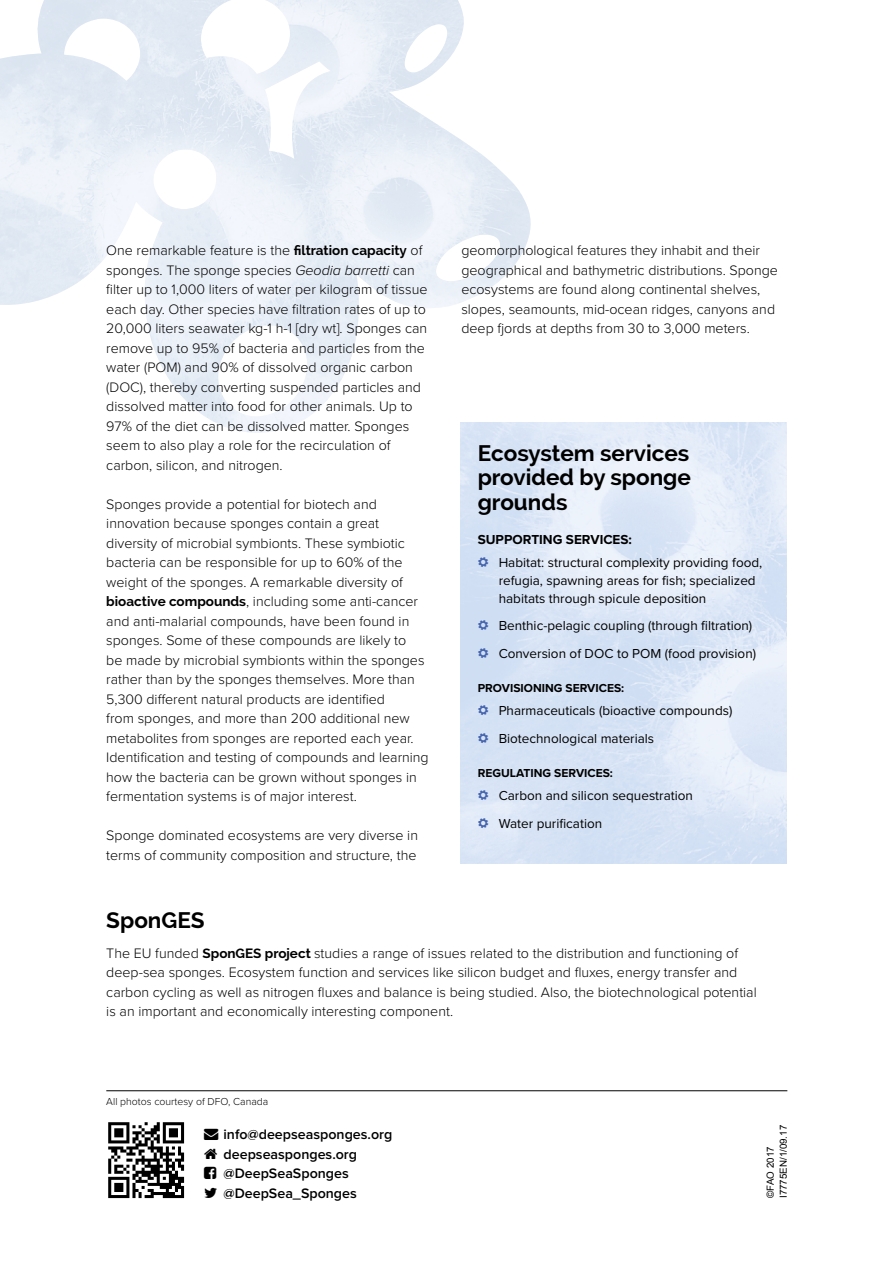
<style>
.page{position:relative;width:893px;height:1263px;background:#fff}
.page>*{position:absolute;margin:0;border:0;box-sizing:border-box;transform-origin:0 0}
.t1{font:700 22.5px/24.5px "Raleway";color:#000;text-align:justify}
.t2{font:300 14.25px/19.5px "Proxima Nova";color:#000}
.t3{font:600 14.25px/19.5px "Proxima Nova";color:#000}
.t4{font:13.5px/27.8px "Proxima Nova";color:#000}
.t5{font:700 12px "Proxima Nova";color:#000}
.t6{font:300 10.5px "Proxima Nova";color:#000}
.t7{font:9.75px/13px "Arial";color:#000}
.s1{font-family:"Raleway";font-weight:700;font-size:13.5px}
.s2{font-style:italic}
.s3{font-weight:700}
.s4{font-family:"Click Bits Icons 2";font-size:15px;color:#4564ad}
</style>
<div class="page">
<svg style="left:108px;top:1122px;width:76px;height:76px"></svg>
<img style="left:0;top:0;width:532px;height:434px">
<hr style="left:106px;top:1090px;width:681px;height:1px;background:#000">
<img style="left:461px;top:423px;width:326px;height:440px">
<p class="t2" style="left:106px;top:240px;width:323px">One remarkable feature is the <span class="s1">filtration capacity</span> of sponges. The sponge species <span class="s2">Geodia barretti</span> can filter up to 1,000 liters of water per kilogram of tissue each day. Other species have filtration rates of up to 20,000 liters seawater kg-1 h-1 [dry wt]. Sponges can remove up to 95% of bacteria and particles from the water (POM) and 90% of dissolved organic carbon (DOC), thereby converting suspended particles and dissolved matter into food for other animals. Up to 97% of the diet can be dissolved matter. Sponges seem to also play a role for the recirculation of carbon, silicon, and nitrogen.</p>
<p class="t2" style="left:106px;top:493px;width:324px">Sponges provide a potential for biotech and innovation because sponges contain a great diversity of microbial symbionts. These symbiotic bacteria can be responsible for up to 60% of the weight of the sponges. A remarkable diversity of <span class="s1">bioactive compounds</span>, including some anti-cancer and anti-malarial compounds, have been found in sponges. Some of these compounds are likely to<br>be made by microbial symbionts within the sponges rather than by the sponges themselves. More than 5,300 different natural products are identified<br>from sponges, and more than 200 additional new metabolites from sponges are reported each year.<br>Identification and testing of compounds and learning how the bacteria can be grown without sponges in fermentation systems is of major interest.</p>
<p class="t2" style="left:106px;top:825px;width:313px">Sponge dominated ecosystems are very diverse in terms of community composition and structure, the</p>
<p class="t2" style="left:461px;top:240px;width:318px">geomorphological features they inhabit and their geographical and bathymetric distributions. Sponge ecosystems are found along continental shelves, slopes, seamounts, mid-ocean ridges, canyons and deep fjords at depths from 30 to 3,000 meters.</p>
<h1 class="t1" style="left:478px;top:441px;width:215px">Ecosystem services provided by sponge grounds</h1>
<p class="t4" style="left:478px;top:528px;width:286px;line-height:22.8px"><span class="s3">SUPPORTING SERVICES:<br></span><span class="s4">0</span> Habitat: structural complexity providing food,</p>
<p class="t4" style="left:499px;top:571px;width:258px;line-height:18px">refugia, spawning areas for fish; specialized habitats through spicule deposition</p>
<p class="t4" style="left:478px;top:612px;width:280px"><span class="s4">0</span> Benthic-pelagic coupling (through filtration)<br><span class="s4">0</span> Conversion of DOC to POM (food provision)</p>
<p class="t5" style="left:478px;top:681px;width:148px">PROVISIONING SERVICES:</p>
<p class="t4" style="left:478px;top:697px;width:256px"><span class="s4">0</span> Pharmaceuticals (bioactive compounds)<br><span class="s4">0</span> Biotechnological materials</p>
<p class="t5" style="left:478px;top:766px;width:137px">REGULATING SERVICES:</p>
<p class="t4" style="left:478px;top:782px;width:217px"><span class="s4">0</span> Carbon and silicon sequestration<br><span class="s4">0</span> Water purification</p>
<h1 class="t1" style="left:106px;top:908px;width:100px">SponGES</h1>
<p class="t2" style="left:106px;top:942px;width:652px">The EU funded <span class="s1">SponGES project</span> studies a range of issues related to the distribution and functioning of deep-sea sponges. Ecosystem function and services like silicon budget and fluxes, energy transfer and carbon cycling as well as nitrogen fluxes and balance is being studied. Also, the biotechnological potential is an important and economically interesting component.</p>
<p class="t6" style="left:106px;top:1093px;width:164px">All photos courtesy of DFO, Canada</p>
<p class="t3" style="left:224px;top:1125px;width:170px;text-indent:-20px">→ info@deepseasponges.org deepseasponges.org @DeepSeaSponges @DeepSea_Sponges</p>
<p class="t7" style="left:764px;top:1198px;width:75px;rotate:-90deg">©FAO 2017<br>I7775EN/1/09.17</p>
</div>
